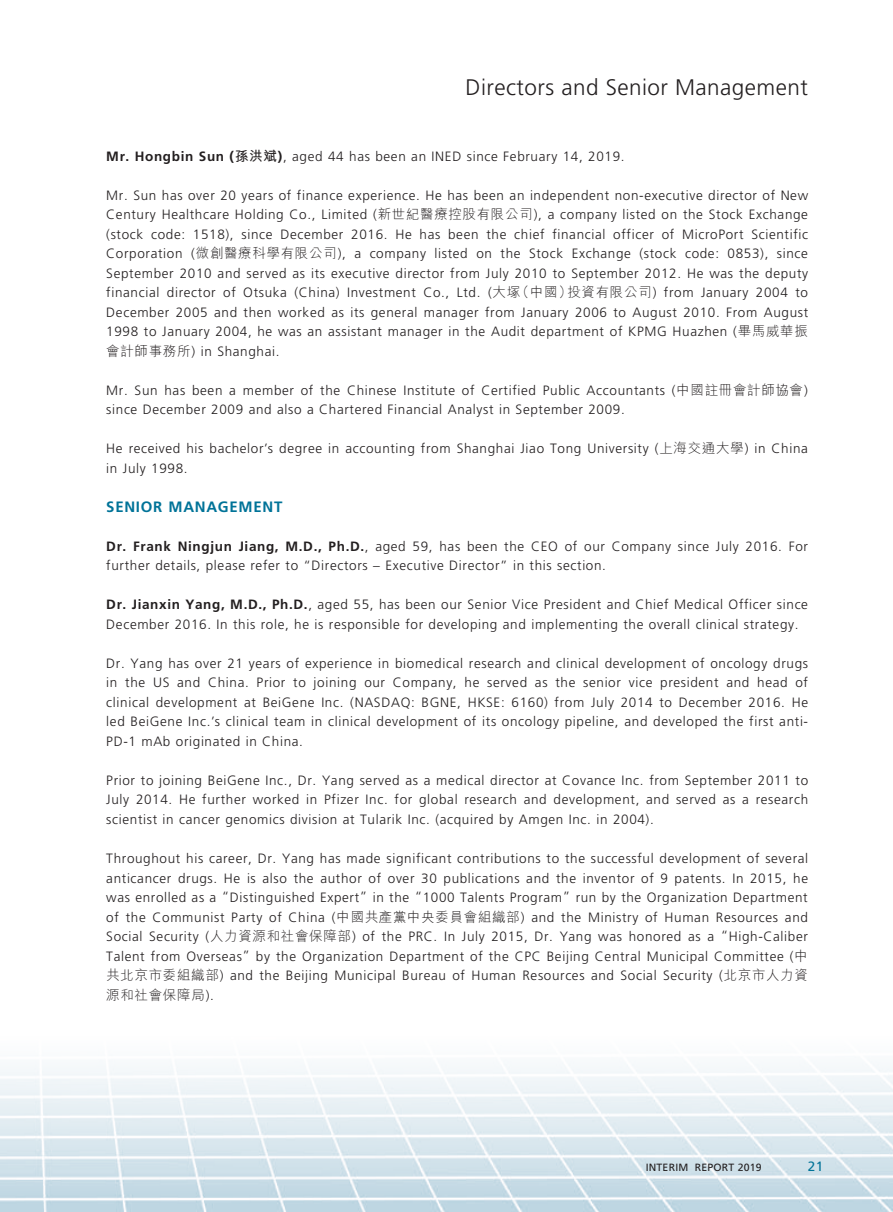
<style>
.page{position:relative;width:893px;height:1212px;background:#fff}
.page>*{position:absolute;margin:0;border:0;box-sizing:border-box;transform-origin:0 0}
.t1{font:300 22.5px "Frutiger LT Std";letter-spacing:.02em;color:#231f20}
._01_H1{font:700 15px "Frutiger LT Std";letter-spacing:.05em;color:#007398}
._00_Body_Text{font:300 13.5px/19.5px "Frutiger LT Std";letter-spacing:.05em;color:#231f20;text-align:justify}
.t2{font:13.5px "Frutiger LT Std";color:#007398}
.t3{font:10.5px "Frutiger LT Std";letter-spacing:.02em;color:#231f20}
.s1{font-weight:700}
.s2{font-family:"M Hei HK";font-weight:700}
.s3{font-family:"M Hei HK"}
</style>
<div class="page">
<img style="left:0;top:1063px;width:893px;height:149px">
<h1 class="t1" style="left:466px;top:75px;width:344px">Directors and Senior Management</h1>
<p class="_00_Body_Text" style="left:106px;top:147px;width:520px"><span class="s1">Mr. Hongbin Sun (</span><span class="s2">孫洪斌</span><span class="s1">)</span>, aged 44 has been an INED since February 14, 2019.</p>
<p class="_00_Body_Text" style="left:106px;top:186px;width:703px">Mr. Sun has over 20 years of finance experience. He has been an independent non-executive director of New Century Healthcare Holding Co., Limited (<span class="s3">新世紀醫療控股有限公司</span>), a company listed on the Stock Exchange (stock code: 1518), since December 2016. He has been the chief financial officer of MicroPort Scientific Corporation (<span class="s3">微創醫療科學有限公司</span>), a company listed on the Stock Exchange (stock code: 0853), since September 2010 and served as its executive director from July 2010 to September 2012. He was the deputy financial director of Otsuka (China) Investment Co., Ltd. (<span class="s3">大塚（中國）投資有限公司</span>) from January 2004 to December 2005 and then worked as its general manager from January 2006 to August 2010. From August 1998 to January 2004, he was an assistant manager in the Audit department of KPMG Huazhen (<span class="s3">畢馬威華振會計師事務所</span>) in Shanghai.</p>
<p class="_00_Body_Text" style="left:106px;top:381px;width:703px">Mr. Sun has been a member of the Chinese Institute of Certified Public Accountants (<span class="s3">中國註冊會計師協會</span>) since December 2009 and also a Chartered Financial Analyst in September 2009.</p>
<p class="_00_Body_Text" style="left:106px;top:439px;width:703px">He received his bachelor’s degree in accounting from Shanghai Jiao Tong University (<span class="s3">上海交通大學</span>) in China in July 1998.</p>
<p class="_01_H1" style="left:106px;top:498px;width:178px">SENIOR MANAGEMENT</p>
<p class="_00_Body_Text" style="left:106px;top:537px;width:703px"><span class="s1">Dr. Frank Ningjun Jiang, M.D., Ph.D.</span>, aged 59, has been the CEO of our Company since July 2016. For further details, please refer to “Directors – Executive Director” in this section.</p>
<p class="_00_Body_Text" style="left:106px;top:595px;width:703px"><span class="s1">Dr. Jianxin Yang, M.D., Ph.D.</span>, aged 55, has been our Senior Vice President and Chief Medical Officer since<br>December 2016. In this role, he is responsible for developing and implementing the overall clinical strategy.</p>
<p class="_00_Body_Text" style="left:106px;top:654px;width:703px">Dr. Yang has over 21 years of experience in biomedical research and clinical development of oncology drugs in the US and China. Prior to joining our Company, he served as the senior vice president and head of clinical development at BeiGene Inc. (NASDAQ: BGNE, HKSE: 6160) from July 2014 to December 2016. He led BeiGene Inc.’s clinical team in clinical development of its oncology pipeline, and developed the first anti-PD-1 mAb originated in China.</p>
<p class="_00_Body_Text" style="left:106px;top:771px;width:703px">Prior to joining BeiGene Inc., Dr. Yang served as a medical director at Covance Inc. from September 2011 to July 2014. He further worked in Pfizer Inc. for global research and development, and served as a research scientist in cancer genomics division at Tularik Inc. (acquired by Amgen Inc. in 2004).</p>
<p class="_00_Body_Text" style="left:106px;top:849px;width:703px">Throughout his career, Dr. Yang has made significant contributions to the successful development of several anticancer drugs. He is also the author of over 30 publications and the inventor of 9 patents. In 2015, he was enrolled as a “Distinguished Expert” in the “1000 Talents Program” run by the Organization Department of the Communist Party of China (<span class="s3">中國共產黨中央委員會組織部</span>) and the Ministry of Human Resources and Social Security (<span class="s3">人力資源和社會保障部</span>) of the PRC. In July 2015, Dr. Yang was honored as a “High-Caliber Talent from Overseas” by the Organization Department of the CPC Beijing Central Municipal Committee (<span class="s3">中共北京市委組織部</span>) and the Beijing Municipal Bureau of Human Resources and Social Security (<span class="s3">北京市人力資源和社會保障局</span>).</p>
<p class="t3" style="left:646px;top:1161px;width:118px">INTERIM REPORT 2019</p>
<p class="t2" style="left:808px;top:1159px;width:17px">21</p>
</div>
